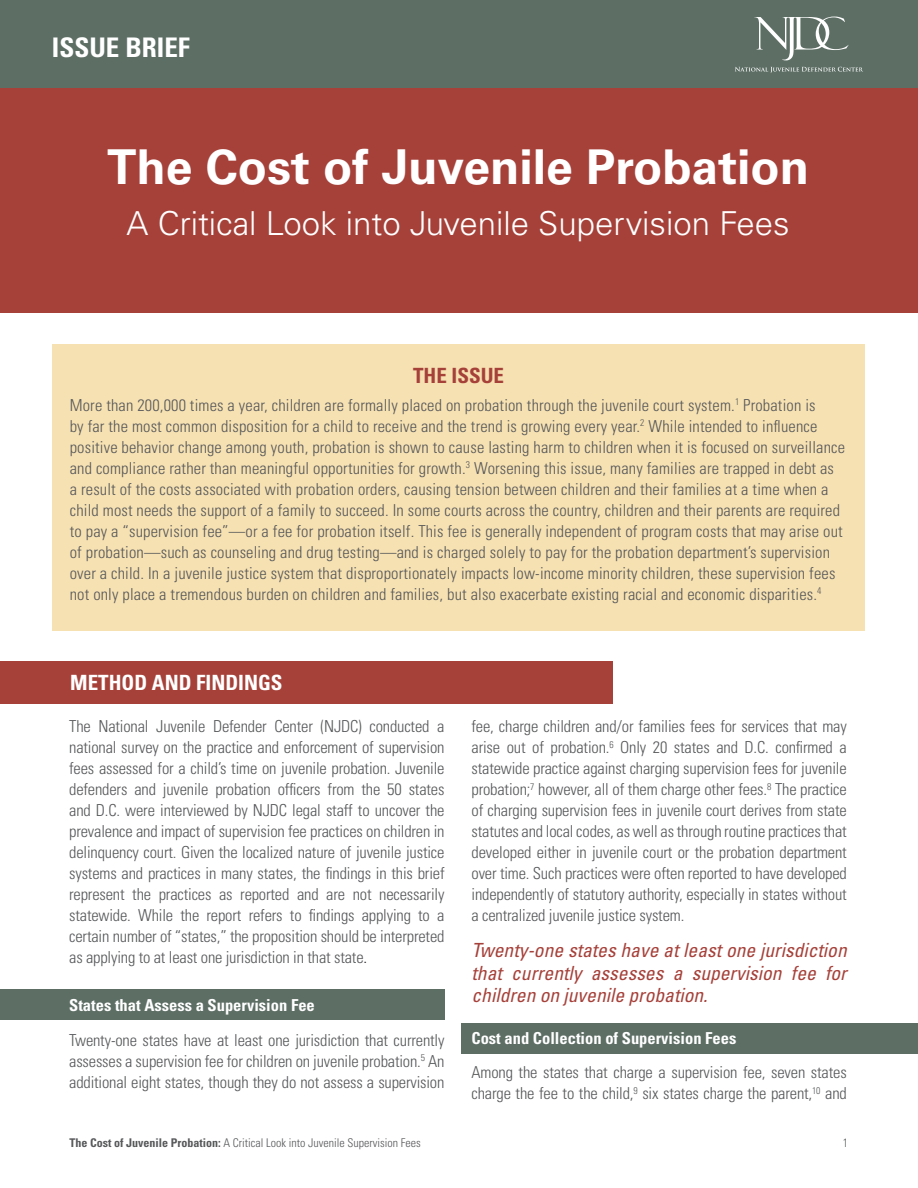
<style>
.page{position:relative;width:918px;height:1188px;background:#fff}
.page>*{position:absolute;margin:0;border:0;box-sizing:border-box;transform-origin:0 0}
.t1{font:700 48px "Univers LT Std";color:#fff}
.t2{font:300 33px "Univers LT Std";color:#fff}
.t3{font:700 condensed 27px "Univers LT Std";color:#fff}
.List_Paragraph{font:700 condensed 21px "Univers LT Std";color:#fff}
.List_Paragraph-2{font:700 condensed 21px "Univers LT Std";color:#a6413a}
.t4{font:italic condensed 19.5px/22.5px "Univers LT Std";color:#a6413a;text-align:justify}
.List_Paragraph-3{font:300 condensed 16.5px/21px "Univers LT Std";letter-spacing:.01em;color:#57585a;text-align:justify}
.List_Paragraph-4{font:300 condensed 16.5px/21px "Univers LT Std";letter-spacing:-.01em;color:#57585a}
.List_Paragraph-5{font:700 condensed 16.5px "Univers LT Std";color:#fff}
.t5{font:300 condensed 12px "Univers LT Std";color:#57585a}
.s1{color:#231f20}
.s2{font-weight:700}
</style>
<div class="page">
<div style="left:52px;top:345px;width:812px;height:286px;background:#f6e1b2"></div>
<div style="left:0;top:990px;width:445px;height:30px;background:#5d6e65"></div>
<div style="left:0;top:662px;width:612px;height:42px;background:#a6413a"></div>
<div style="left:462px;top:1024px;width:456px;height:30px;background:#5d6e65"></div>
<div style="left:0;top:87px;width:918px;height:226px;background:#a6413a"></div>
<div style="left:0;top:0;width:918px;height:87px;background:#5d6e65"></div>
<svg style="left:755px;top:17px;width:94px;height:43px"></svg>
<svg style="left:735px;top:67px;width:128px;height:6px"></svg>
<p class="t3" style="left:52px;top:30px;width:140px">ISSUE BRIEF</p>
<p class="t1" style="left:107px;top:139px;width:703px">The Cost of Juvenile Probation</p>
<p class="t2" style="left:126px;top:203px;width:665px">A Critical Look into Juvenile Supervision Fees</p>
<p class="List_Paragraph-2" style="left:413px;top:363px;width:93px">THE ISSUE</p>
<p class="List_Paragraph-3" style="left:70px;top:394px;width:777px;text-align:left">More than 200,000 times a year, children are formally placed on probation through the juvenile court system.<sup>1</sup> Probation is<br>by far the most common disposition for a child to receive and the trend is growing every year.<sup>2</sup> While intended to influence positive behavior change among youth, probation is shown to cause lasting harm to children when it is focused on surveillance and compliance rather than meaningful opportunities for growth.<sup>3</sup> Worsening this issue, many families are trapped in debt as a result of the costs associated with probation orders, causing tension between children and their families at a time when a child most needs the support of a family to succeed. In some courts across the country, children and their parents are required to pay a “supervision fee”—or a fee for probation itself. This fee is generally independent of program costs that may arise out of probation—such as counseling and drug testing—and is charged solely to pay for the probation department’s supervision over a child. In a juvenile justice system that disproportionately impacts low-income minority children, these supervision fees not only place a tremendous burden on children and families, but also exacerbate existing racial and economic disparities.<sup>4</sup></p>
<p class="List_Paragraph" style="left:70px;top:670px;width:214px">METHOD AND FINDINGS</p>
<p class="List_Paragraph-3" style="left:69px;top:716px;width:377px">The National Juvenile Defender Center (NJDC) conducted a national survey on the practice and enforcement of supervision fees assessed for a child’s time on juvenile probation. Juvenile defenders and juvenile probation officers from the 50 states and D.C. were interviewed by NJDC legal staff to uncover the prevalence and impact of supervision fee practices on children in delinquency court. Given the localized nature of juvenile justice systems and practices in many states, the findings in this brief represent the practices as reported and are not necessarily statewide. While the report refers to findings applying to a certain number of “states,” the proposition should be interpreted as applying to at least one jurisdiction in that state<span class="s1">.</span></p>
<p class="List_Paragraph-5" style="left:69px;top:995px;width:247px">States that Assess a Supervision Fee</p>
<p class="List_Paragraph-3" style="left:69px;top:1030px;width:377px">Twenty-one states have at least one jurisdiction that currently assesses a supervision fee for children on juvenile probation.<sup>5</sup> An additional eight states, though they do not assess a supervision</p>
<p class="List_Paragraph-3" style="left:472px;top:716px;width:377px">fee, charge children and/or families fees for services that may arise out of probation.<sup>6</sup> Only 20 states and D.C. confirmed a statewide practice against charging supervision fees for juvenile probation;<sup>7</sup> however, all of them charge other fees.<sup>8</sup> The practice of charging supervision fees in juvenile court derives from state statutes and local codes, as well as through routine practices that developed either in juvenile court or the probation department over time. Such practices were often reported to have developed independently of statutory authority, especially in states without a centralized juvenile justice system.</p>
<p class="t4" style="left:472px;top:939px;width:377px">Twenty-one states have at least one jurisdiction that currently assesses a supervision fee for children on juvenile probation.</p>
<p class="List_Paragraph-5" style="left:472px;top:1028px;width:266px">Cost and Collection of Supervision Fees</p>
<p class="List_Paragraph-4" style="left:472px;top:1062px;width:377px">Among the states that charge a supervision fee, seven states charge the fee to the child,<sup>9</sup> six states charge the parent,<sup>10</sup> and</p>
<p class="t5" style="left:70px;top:1136px;width:353px"><span class="s2">The Cost of Juvenile Probation:</span> A Critical Look into Juvenile Supervision Fees</p>
<p class="t5" style="left:843px;top:1136px;width:7px">1</p>
</div>
